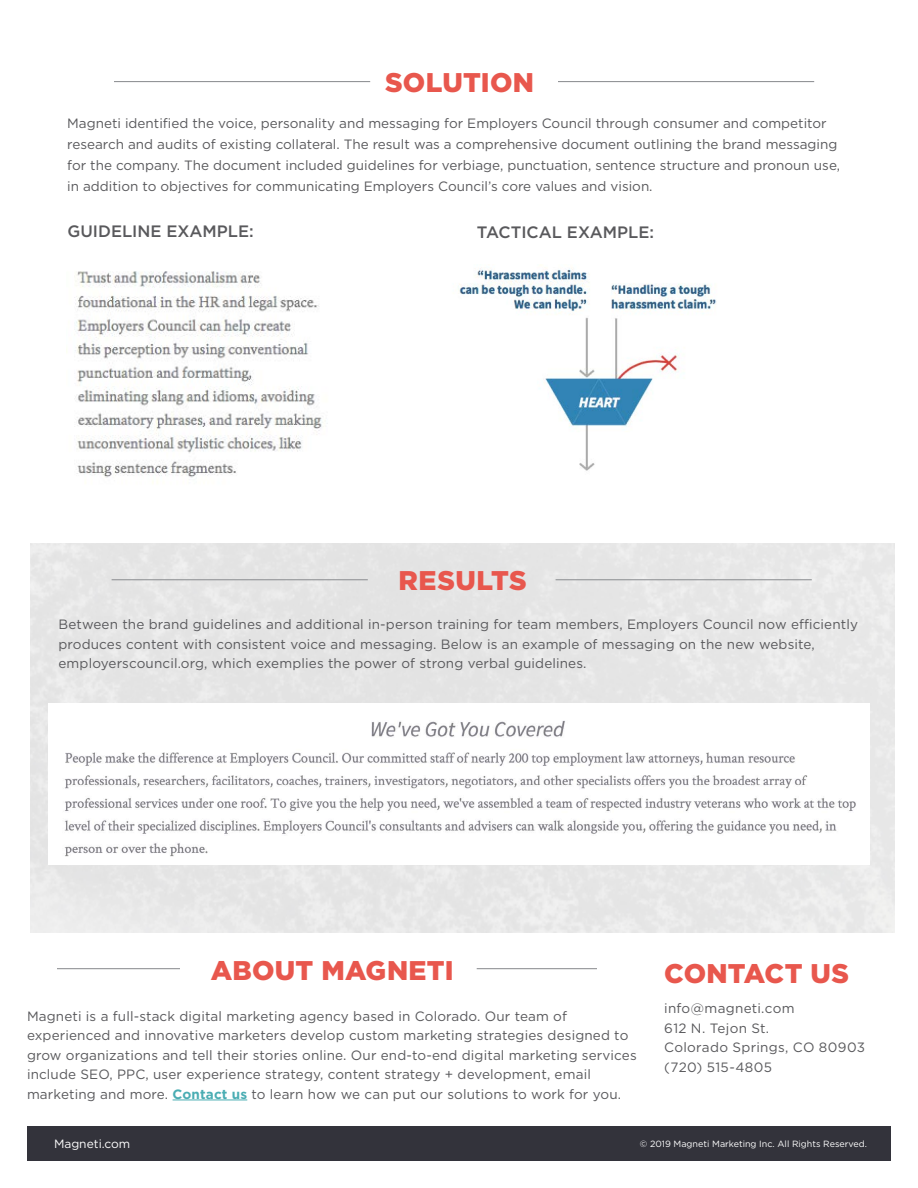
<style>
.page{position:relative;width:918px;height:1188px;background:#fff}
.page>*{position:absolute;margin:0;border:0;box-sizing:border-box;transform-origin:0 0}
.t1{font:900 27px "Gotham";letter-spacing:.01em;color:#e8574d}
.t2{font:500 16.5px "Gotham";color:#59595c}
.t3{font:13.5px/19.5px "Gotham";letter-spacing:.01em;color:#59595c}
.t4{font:12px "Gotham";color:#fff}
.t5{font:9px "Gotham";color:#fff}
.s1{font-weight:700;color:#4aadb3}
</style>
<div class="page">
<hr style="left:173px;top:1100px;width:74px;height:1px;background:#4aadb3">
<div style="left:27px;top:1127px;width:864px;height:34px;background:#33333b"></div>
<hr style="left:558px;top:81px;width:256px;height:1px;background:#939598">
<hr style="left:477px;top:968px;width:120px;height:1px;background:#939598">
<hr style="left:57px;top:968px;width:123px;height:1px;background:#939598">
<hr style="left:114px;top:81px;width:256px;height:1px;background:#939598">
<hr style="left:556px;top:579px;width:256px;height:1px;background:#939598">
<hr style="left:112px;top:579px;width:256px;height:1px;background:#939598">
<img style="left:458px;top:268px;width:259px;height:203px">
<img style="left:74px;top:271px;width:254px;height:212px">
<img style="left:62px;top:720px;width:794px;height:137px">
<h1 class="t1" style="left:385px;top:64px;width:151px">SOLUTION</h1>
<p class="t3" style="left:67px;top:112px;width:774px;line-height:21px">Magneti identified the voice, personality and messaging for Employers Council through consumer and competitor research and audits of existing collateral. The result was a comprehensive document outlining the brand messaging for the company. The document included guidelines for verbiage, punctuation, sentence structure and pronoun use, in addition to objectives for communicating Employers Council’s core values and vision.</p>
<p class="t2" style="left:68px;top:220px;width:188px">GUIDELINE EXAMPLE:</p>
<p class="t2" style="left:477px;top:222px;width:179px">TACTICAL EXAMPLE:</p>
<h1 class="t1" style="left:399px;top:562px;width:130px">RESULTS</h1>
<p class="t3" style="left:58px;top:614px;width:801px">Between the brand guidelines and additional in-person training for team members, Employers Council now efficiently produces content with consistent voice and messaging. Below is an example of messaging on the new website, employerscouncil.org, which exemplies the power of strong verbal guidelines.</p>
<h1 class="t1" style="left:211px;top:952px;width:244px">ABOUT MAGNETI</h1>
<p class="t3" style="left:27px;top:1006px;width:611px">Magneti is a full-stack digital marketing agency based in Colorado. Our team of experienced and innovative marketers develop custom marketing strategies designed to grow organizations and tell their stories online. Our end-to-end digital marketing services include SEO, PPC, user experience strategy, content strategy + development, email marketing and more. <span class="s1">Contact us</span> to learn how we can put our solutions to work for you.</p>
<h1 class="t1" style="left:664px;top:955px;width:186px">CONTACT US</h1>
<p class="t3" style="left:664px;top:998px;width:203px">info@magneti.com<br>612 N. Tejon St.<br>Colorado Springs, CO 80903 (720) 515-4805</p>
<p class="t4" style="left:54px;top:1136px;width:78px">Magneti.com</p>
<p class="t5" style="left:640px;top:1138px;width:229px">© 2019 Magneti Marketing Inc. All Rights Reserved.</p>
</div>
